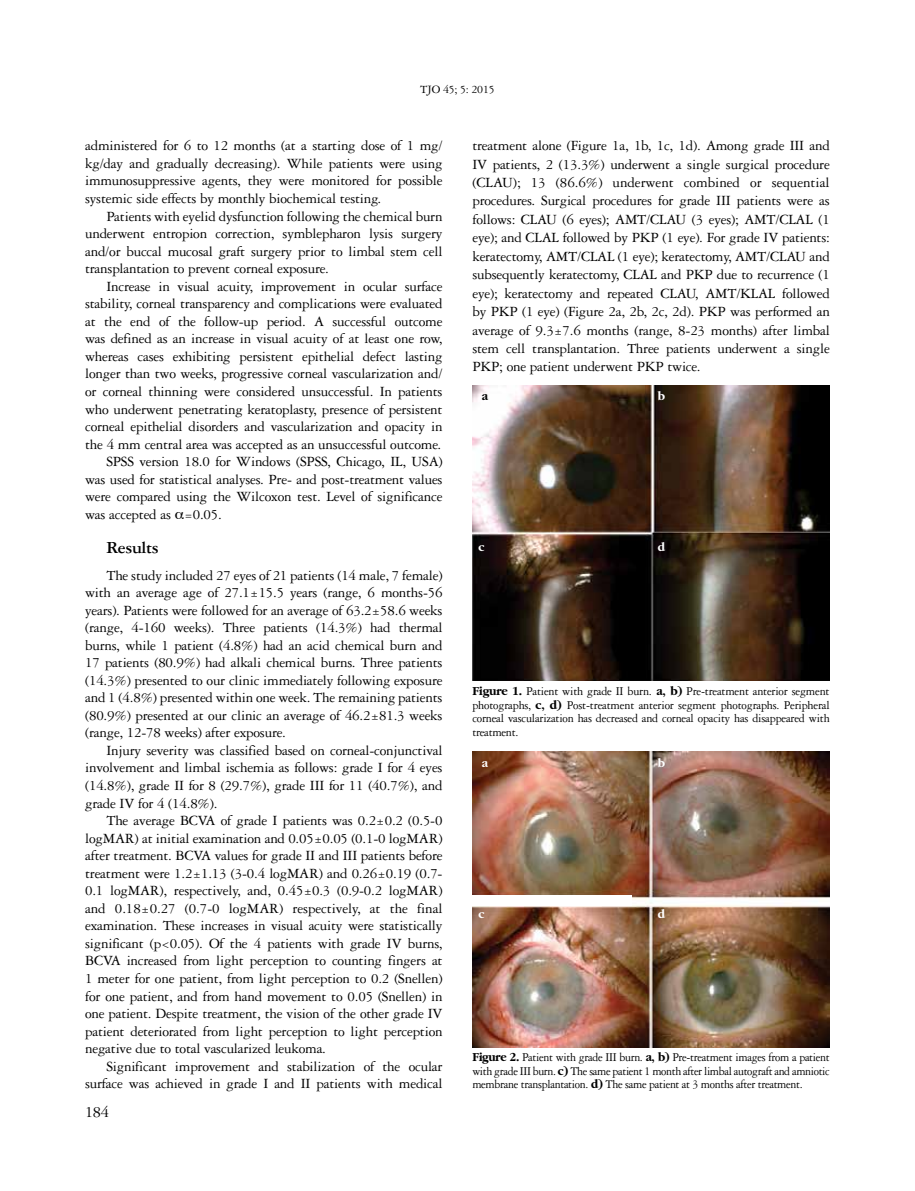
<style>
.page{position:relative;width:915px;height:1191px;background:#fff}
.page>*{position:absolute;margin:0;border:0;box-sizing:border-box;transform-origin:0 0}
.t1{font:18px "Garamond Three Bold Tr";letter-spacing:-.025em;color:#000}
.t2{font:16.5px "Garamond Three Tr";color:#000}
.t3{font:15px/17.5px "Garamond Three Tr";letter-spacing:-.015em;color:#000;text-align:justify}
.t4{font:12.75px/13.5px "Garamond Three Tr";letter-spacing:-.025em;color:#000;text-align:justify;scale:.95 1}
.t5{font:12.75px/13.5px "Garamond Three Tr";letter-spacing:-.025em;color:#000;text-align:justify;scale:.93 1}
.t6{font:12.75px "Garamond Bold Tr";color:#fff;scale:.95 1}
.t7{font:12.75px "Garamond Bold Tr";color:#000;scale:.95 1}
.t8{font:12px "Garamond Three Tr";letter-spacing:-.025em;color:#000}
.s1{font-family:"Garamond Bold Tr"}
</style>
<div class="page">
<img style="left:472px;top:385px;width:357px;height:296px">
<img style="left:472px;top:751px;width:357px;height:296px">
<div style="left:467px;top:895px;width:164px;height:11px;background:#fff"></div>
<p class="t8" style="left:420px;top:82px;width:76px">TJO 45; 5: 2015</p>
<p class="t3" style="left:85px;top:136px;width:359px">administered for 6 to 12 months (at a starting dose of 1 mg/ kg/day and gradually decreasing). While patients were using immunosuppressive agents, they were monitored for possible systemic side effects by monthly biochemical testing.</p>
<p class="t3" style="left:85px;top:207px;width:359px;text-indent:21px">Patients with eyelid dysfunction following the chemical burn underwent entropion correction, symblepharon lysis surgery and/or buccal mucosal graft surgery prior to limbal stem cell transplantation to prevent corneal exposure.</p>
<p class="t3" style="left:106px;top:277px;width:337px">Increase in visual acuity, improvement in ocular surface</p>
<p class="t3" style="left:85px;top:294px;width:359px">stability, corneal transparency and complications were evaluated</p>
<p class="t3" style="left:85px;top:312px;width:359px">at the end of the follow-up period. A successful outcome</p>
<p class="t3" style="left:85px;top:329px;width:359px">was defined as an increase in visual acuity of at least one row,</p>
<p class="t3" style="left:85px;top:347px;width:359px">whereas cases exhibiting persistent epithelial defect lasting</p>
<p class="t3" style="left:85px;top:364px;width:359px">longer than two weeks, progressive corneal vascularization and/</p>
<p class="t3" style="left:85px;top:382px;width:359px">or corneal thinning were considered unsuccessful. In patients</p>
<p class="t3" style="left:85px;top:399px;width:359px">who underwent penetrating keratoplasty, presence of persistent</p>
<p class="t3" style="left:85px;top:417px;width:359px">corneal epithelial disorders and vascularization and opacity in</p>
<p class="t3" style="left:85px;top:435px;width:357px">the 4 mm central area was accepted as an unsuccessful outcome.</p>
<p class="t3" style="left:106px;top:452px;width:337px">SPSS version 18.0 for Windows (SPSS, Chicago, IL, USA)</p>
<p class="t3" style="left:85px;top:470px;width:359px">was used for statistical analyses. Pre- and post-treatment values</p>
<p class="t3" style="left:85px;top:487px;width:359px">were compared using the Wilcoxon test. Level of significance</p>
<p class="t3" style="left:85px;top:505px;width:138px">was accepted as =0.05.</p>
<p class="t1" style="left:106px;top:537px;width:54px">Results</p>
<p class="t3" style="left:85px;top:565px;width:359px;text-indent:21px">The study included 27 eyes of 21 patients (14 male, 7 female) with an average age of 27.1±15.5 years (range, 6 months-56 years). Patients were followed for an average of 63.2±58.6 weeks (range, 4-160 weeks). Three patients (14.3%) had thermal burns, while 1 patient (4.8%) had an acid chemical burn and 17 patients (80.9%) had alkali chemical burns. Three patients (14.3%) presented to our clinic immediately following exposure and 1 (4.8%) presented within one week. The remaining patients (80.9%) presented at our clinic an average of 46.2±81.3 weeks (range, 12-78 weeks) after exposure.</p>
<p class="t3" style="left:85px;top:741px;width:359px;text-indent:21px">Injury severity was classified based on corneal-conjunctival involvement and limbal ischemia as follows: grade I for 4 eyes (14.8%), grade II for 8 (29.7%), grade III for 11 (40.7%), and grade IV for 4 (14.8%).</p>
<p class="t3" style="left:85px;top:811px;width:359px;text-indent:21px">The average BCVA of grade I patients was 0.2±0.2 (0.5-0 logMAR) at initial examination and 0.05±0.05 (0.1-0 logMAR) after treatment. BCVA values for grade II and III patients before treatment were 1.2±1.13 (3-0.4 logMAR) and 0.26±0.19 (0.7- 0.1 logMAR), respectively, and, 0.45±0.3 (0.9-0.2 logMAR) and 0.18±0.27 (0.7-0 logMAR) respectively, at the final examination. These increases in visual acuity were statistically significant (p&lt;0.05). Of the 4 patients with grade IV burns, BCVA increased from light perception to counting fingers at 1 meter for one patient, from light perception to 0.2 (Snellen) for one patient, and from hand movement to 0.05 (Snellen) in one patient. Despite treatment, the vision of the other grade IV patient deteriorated from light perception to light perception negative due to total vascularized leukoma.</p>
<p class="t3" style="left:85px;top:1056px;width:359px;text-align:right">Significant improvement and stabilization of the ocular surface was achieved in grade I and II patients with medical</p>
<p class="t2" style="left:85px;top:1101px;width:25px">184</p>
<p class="t3" style="left:472px;top:136px;width:359px;line-height:18.5px">treatment alone (Figure 1a, 1b, 1c, 1d). Among grade III and IV patients, 2 (13.3%) underwent a single surgical procedure (CLAU); 13 (86.6%) underwent combined or sequential procedures. Surgical procedures for grade III patients were as follows: CLAU (6 eyes); AMT/CLAU (3 eyes); AMT/CLAL (1 eye); and CLAL followed by PKP (1 eye). For grade IV patients: keratectomy, AMT/CLAL (1 eye); keratectomy, AMT/CLAU and subsequently keratectomy, CLAL and PKP due to recurrence (1 eye); keratectomy and repeated CLAU, AMT/KLAL followed by PKP (1 eye) (Figure 2a, 2b, 2c, 2d). PKP was performed an average of 9.3±7.6 months (range, 8-23 months) after limbal stem cell transplantation. Three patients underwent a single PKP; one patient underwent PKP twice.</p>
<p class="t7" style="left:481px;top:388px;width:8px">a</p>
<p class="t6" style="left:657px;top:388px;width:9px">b</p>
<p class="t6" style="left:478px;top:539px;width:8px">c</p>
<p class="t6" style="left:657px;top:539px;width:9px">d</p>
<p class="t4" style="left:472px;top:684px;width:377px"><span class="s1">Figure 1.</span> Patient with grade II burn. <span class="s1">a, b)</span> Pre-treatment anterior segment photographs, <span class="s1">c, d)</span> Post-treatment anterior segment photographs. Peripheral corneal vascularization has decreased and corneal opacity has disappeared with treatment.</p>
<p class="t6" style="left:481px;top:755px;width:8px">a</p>
<p class="t6" style="left:657px;top:755px;width:9px">b</p>
<p class="t6" style="left:478px;top:906px;width:8px">c</p>
<p class="t6" style="left:657px;top:906px;width:9px">d</p>
<p class="t5" style="left:472px;top:1050px;width:386px"><span class="s1">Figure 2.</span> Patient with grade III burn. <span class="s1">a, b)</span> Pre-treatment images from a patient with grade III burn. <span class="s1">c)</span> The same patient 1 month after limbal autograft and amniotic membrane transplantation. <span class="s1">d)</span> The same patient at 3 months after treatment.</p>
</div>
